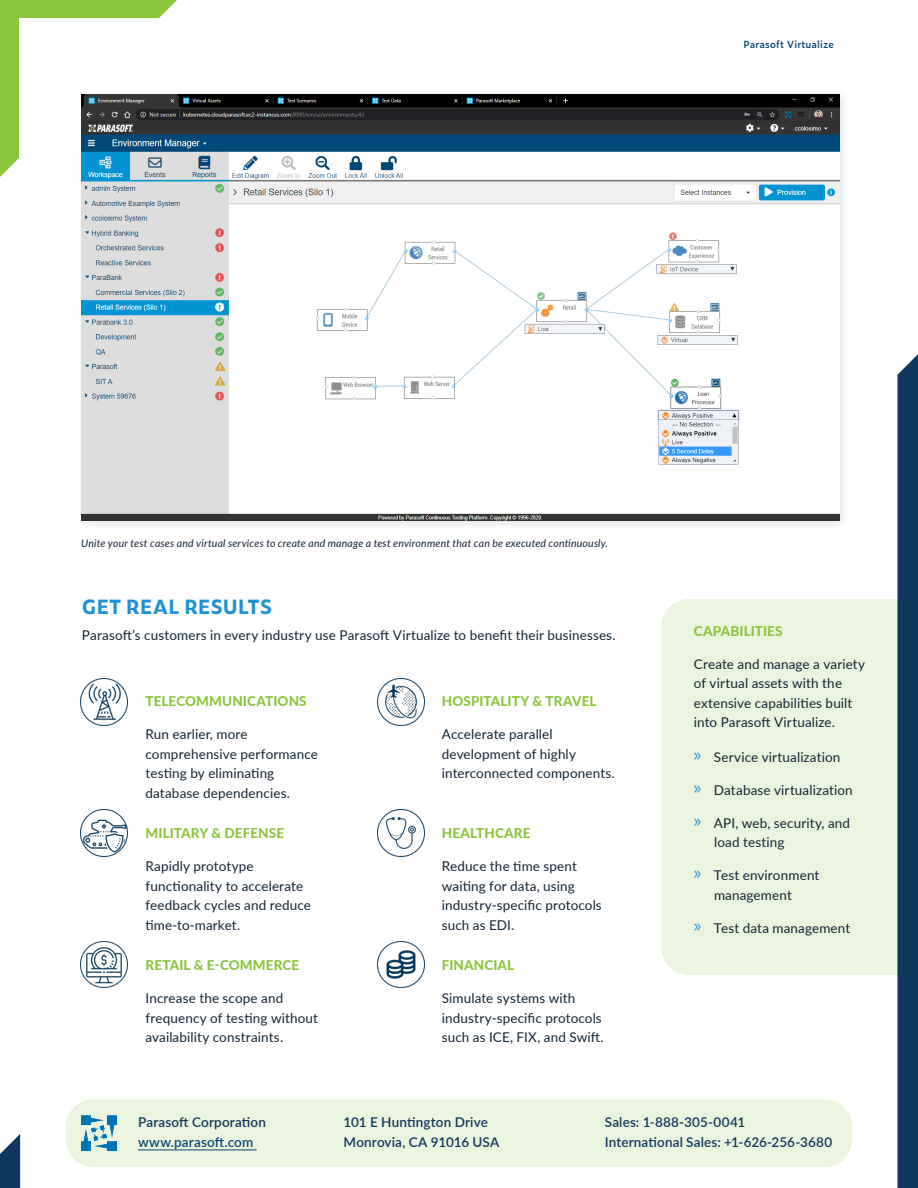
<style>
.page{position:relative;width:918px;height:1188px;background:#fff}
.page>*{position:absolute;margin:0;border:0;box-sizing:border-box;transform-origin:0 0}
.SubHead{font:700 19.5px "Zeitung Pro";letter-spacing:.005em;color:#1f92d1}
.Body{font:13.5px/19.5px "Lato";letter-spacing:.01em;color:#132536}
.t1{font:600 13.5px/19.5px "Lato";letter-spacing:.01em;color:#0e385e}
.Body-2{font:800 13.5px "Lato";letter-spacing:.01em;color:#8bc63e}
.t2{font:italic 10.5px "Lato";letter-spacing:.02em;color:#132536}
.t3{font:600 9.9px "Zeitung Pro";letter-spacing:.01em;color:#074877}
.s1{font-family:"Myriad Pro";font-size:18px;color:#1f92d1}
.s2{color:#074877}
</style>
<div class="page">
<svg style="left:0;top:0;width:177px;height:177px;background:#9cce5b"></svg>
<div style="left:20px;top:19px;width:153px;height:156px;background:#fff"></div>
<svg style="left:0;top:1134px;width:20px;height:54px"></svg>
<div style="left:662px;top:599px;width:235px;height:376px;background:#ebf4de"></div>
<div style="left:66px;top:1099px;width:786px;height:68px;background:#ebf4de;border-radius:27px"></div>
<hr style="left:138px;top:1150px;width:119px;height:1px;background:#074877">
<img style="left:81px;top:1115px;width:35px;height:36px">
<div style="left:897px;top:354px;width:21px;height:834px;background:#0e385e"></div>
<img style="left:81px;top:678px;width:46px;height:47px">
<img style="left:377px;top:810px;width:47px;height:47px">
<img style="left:81px;top:810px;width:46px;height:47px">
<img style="left:377px;top:678px;width:47px;height:47px">
<img style="left:377px;top:941px;width:47px;height:47px">
<img style="left:81px;top:941px;width:46px;height:47px">
<div style="left:77px;top:89px;width:773px;height:441px;background:#0e385e;opacity:.15"></div>
<img style="left:82px;top:94px;width:758px;height:426px">
<p class="t3" style="left:743px;top:36px;width:92px">Parasoft Virtualize</p>
<p class="t2" style="left:81px;top:535px;width:528px">Unite your test cases and virtual services to create and manage a test environment that can be executed continuously.</p>
<p class="SubHead" style="left:82px;top:591px;width:192px">GET REAL RESULTS</p>
<p class="Body" style="left:82px;top:625px;width:535px">Parasoft’s customers in every industry use Parasoft Virtualize to benefit their businesses.</p>
<p class="Body-2" style="left:146px;top:691px;width:163px">TELECOMMUNICATIONS</p>
<p class="Body" style="left:146px;top:724px;width:174px">Run earlier, more comprehensive performance testing by eliminating database dependencies.</p>
<p class="Body-2" style="left:146px;top:823px;width:140px">MILITARY &amp; DEFENSE</p>
<p class="Body" style="left:146px;top:856px;width:167px">Rapidly prototype functionality to accelerate feedback cycles and reduce time-to-market.</p>
<p class="Body-2" style="left:146px;top:955px;width:155px">RETAIL &amp; E-COMMERCE</p>
<p class="Body" style="left:146px;top:988px;width:174px">Increase the scope and frequency of testing without availability constraints.</p>
<p class="Body-2" style="left:442px;top:691px;width:156px">HOSPITALITY &amp; TRAVEL</p>
<p class="Body" style="left:442px;top:724px;width:175px">Accelerate parallel development of highly interconnected components.</p>
<p class="Body-2" style="left:442px;top:823px;width:90px">HEALTHCARE</p>
<p class="Body" style="left:442px;top:856px;width:162px">Reduce the time spent waiting for data, using industry-specific protocols such as EDI.</p>
<p class="Body-2" style="left:442px;top:955px;width:74px">FINANCIAL</p>
<p class="Body" style="left:442px;top:988px;width:163px">Simulate systems with industry-specific protocols such as ICE, FIX, and Swift.</p>
<p class="Body-2" style="left:694px;top:621px;width:90px">CAPABILITIES</p>
<p class="Body" style="left:694px;top:653px;width:173px">Create and manage a variety of virtual assets with the extensive capabilities built into Parasoft Virtualize.</p>
<p class="Body" style="left:694px;top:746px;width:148px"><span class="s1">»</span> Service virtualization</p>
<p class="Body" style="left:694px;top:779px;width:160px"><span class="s1">»</span> Database virtualization</p>
<p class="Body" style="left:714px;top:812px;width:138px;text-indent:-20px"><span class="s1">»</span> API, web, security, and load testing</p>
<p class="Body" style="left:694px;top:865px;width:127px;text-align:center"><span class="s1">»</span> Test environment management</p>
<p class="Body" style="left:694px;top:917px;width:158px"><span class="s1">»</span> Test data management</p>
<p class="t1" style="left:138px;top:1112px;width:130px">Parasoft Corporation <span class="s2">www.parasoft.com</span></p>
<p class="t1" style="left:344px;top:1112px;width:157px">101 E Huntington Drive<br>Monrovia, CA 91016 USA</p>
<p class="t1" style="left:605px;top:1112px;width:229px">Sales: 1-888-305-0041<br>International Sales: +1-626-256-3680</p>
</div>
